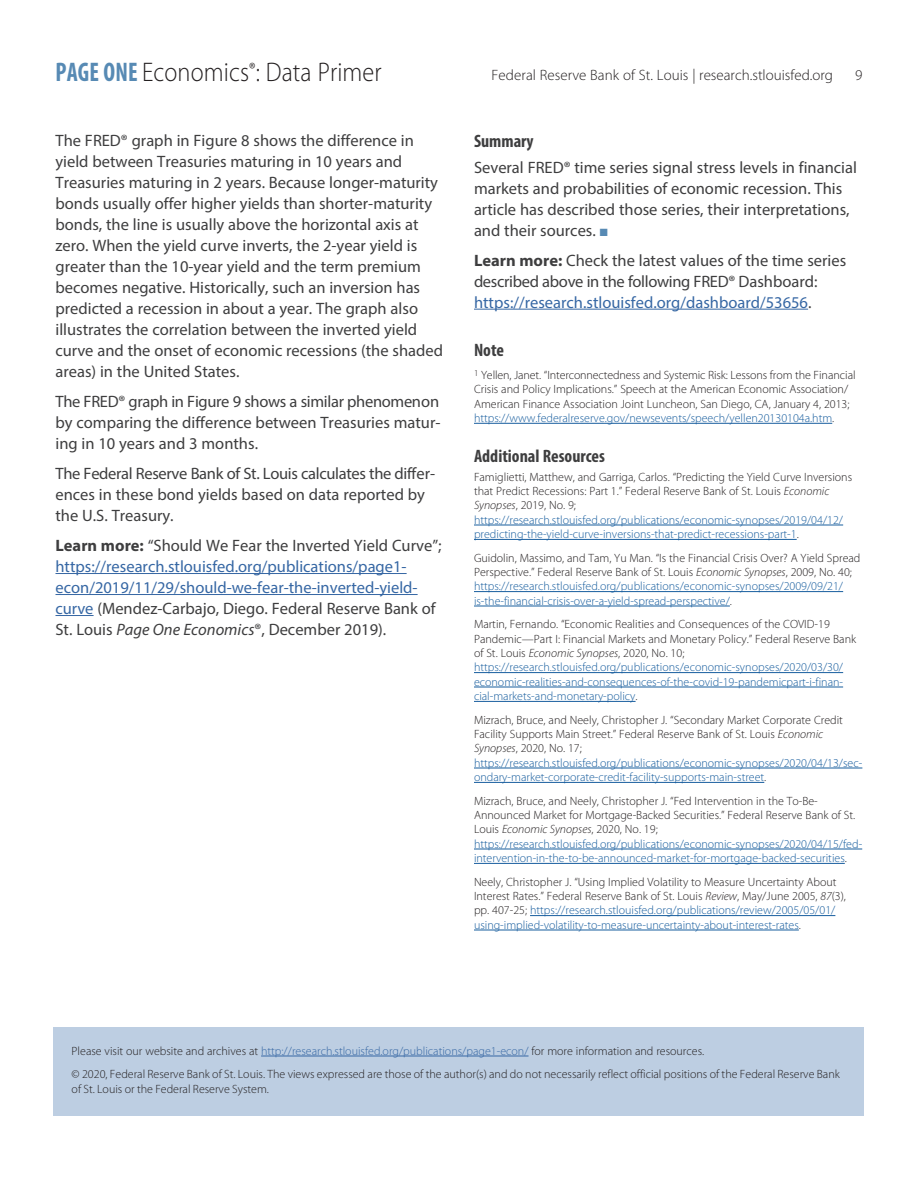
<style>
.page{position:relative;width:918px;height:1188px;background:#fff}
.page>*{position:absolute;margin:0;border:0;box-sizing:border-box;transform-origin:0 0}
.t1{font:300 27px "Myriad Pro";letter-spacing:.005em;color:#231f20;scale:.9 1}
.Section_Head_NEW{font:700 condensed 18px "Myriad Pro";color:#3e3e3f}
.Notes_and_Refs_Head{font:700 condensed 18px "Myriad Pro";color:#3e3e3f}
.Text{font:16.5px/21px "Myriad Pro";color:#3e3e3f}
.Text-2{font:16.5px/21px "Myriad Pro";color:#3667a4}
.t2{font:300 15px "Myriad Pro";letter-spacing:.005em;color:#231f20}
.Notes_and_Refs{font:300 12px/14.4px "Myriad Pro";color:#175d9e}
.Notes_and_Refs-2{font:300 12px/14.4px "Myriad Pro";color:#231f20}
.Author_Note{font:300 12px/14.4px "Myriad Pro";color:#231f20}
.Text-3{font:300 12px "Myriad Pro";color:#231f20}
.s1{font-weight:700;font-stretch:condensed;color:#578ab4}
.s2{font-weight:700;color:#3e3e3f}
.s3{color:#3e3e3f}
.s4{font-style:italic;color:#3e3e3f}
.s5{color:#578ab4}
.s6{font-weight:700}
.s7{color:#3667a4}
.s8{color:#175d9e}
.s9{color:#231f20}
.s10{font-style:italic;color:#231f20}
.s11{font-style:italic}
</style>
<div class="page">
<hr style="left:56px;top:573px;width:351px;height:1px;background:#3667a4">
<hr style="left:56px;top:594px;width:362px;height:1px;background:#3667a4">
<hr style="left:56px;top:615px;width:38px;height:1px;background:#3667a4">
<hr style="left:474px;top:309px;width:334px;height:1px;background:#3667a4">
<hr style="left:474px;top:423px;width:358px;height:1px;background:#175d9e">
<hr style="left:474px;top:525px;width:369px;height:1px;background:#175d9e">
<hr style="left:474px;top:539px;width:323px;height:1px;background:#175d9e">
<hr style="left:474px;top:591px;width:369px;height:1px;background:#175d9e">
<hr style="left:474px;top:606px;width:256px;height:1px;background:#175d9e">
<hr style="left:474px;top:672px;width:369px;height:1px;background:#175d9e">
<hr style="left:474px;top:687px;width:369px;height:1px;background:#175d9e">
<hr style="left:474px;top:701px;width:162px;height:1px;background:#175d9e">
<hr style="left:474px;top:768px;width:388px;height:1px;background:#175d9e">
<hr style="left:474px;top:782px;width:290px;height:1px;background:#175d9e">
<hr style="left:474px;top:849px;width:388px;height:1px;background:#175d9e">
<hr style="left:474px;top:863px;width:371px;height:1px;background:#175d9e">
<hr style="left:530px;top:915px;width:305px;height:1px;background:#175d9e">
<hr style="left:474px;top:930px;width:325px;height:1px;background:#175d9e">
<div style="left:54px;top:1028px;width:810px;height:88px;background:#bdcee2"></div>
<hr style="left:261px;top:1056px;width:268px;height:1px;background:#3667a4">
<p class="t1" style="left:56px;top:57px;width:364px"><span class="s1">PAGE ONE</span> Economics<sup>®</sup>: Data Primer</p>
<p class="t2" style="left:492px;top:67px;width:343px">Federal Reserve Bank of St. Louis | research.stlouisfed.org</p>
<p class="t2" style="left:855px;top:67px;width:9px">9</p>
<p class="Text" style="left:56px;top:130px;width:389px">The FRED® graph in Figure 8 shows the difference in yield between Treasuries maturing in 10 years and Treasuries maturing in 2 years. Because longer-maturity bonds usually offer higher yields than shorter-maturity bonds, the line is usually above the horizontal axis at zero. When the yield curve inverts, the 2-year yield is greater than the 10-year yield and the term premium becomes negative. Historically, such an inversion has predicted a recession in about a year. The graph also illustrates the correlation between the inverted yield curve and the onset of economic recessions (the shaded areas) in the United States.</p>
<p class="Text" style="left:56px;top:391px;width:387px;text-align:justify">The FRED® graph in Figure 9 shows a similar phenomenon by comparing the difference between Treasuries matur&shy;ing in 10 years and 3 months.</p>
<p class="Text" style="left:56px;top:463px;width:381px">The Federal Reserve Bank of St. Louis calculates the differ&shy;ences in these bond yields based on data reported by the U.S. Treasury.</p>
<p class="Text-2" style="left:56px;top:535px;width:388px"><span class="s2">Learn more:</span> <span class="s3">“Should We Fear the Inverted Yield Curve”; </span>https://research.stlouisfed.org/publications/page1- econ/2019/11/29/should-we-fear-the-inverted-yield&shy;curve <span class="s3">(Mendez-Carbajo, Diego. Federal Reserve Bank of St. Louis</span> <span class="s4">Page One Economics</span><span class="s3">®, December 2019).</span></p>
<p class="Section_Head_NEW" style="left:474px;top:130px;width:61px">Summary</p>
<p class="Text" style="left:474px;top:156px;width:384px">Several FRED® time series signal stress levels in financial markets and probabilities of economic recession. This article has described those series, their interpretations, and their sources. <span class="s5">■</span></p>
<p class="Text" style="left:474px;top:249px;width:374px"><span class="s6">Learn more:</span> Check the latest values of the time series described above in the following FRED® Dashboard: <span class="s7">https://research.stlouisfed.org/dashboard/53656</span>.</p>
<p class="Notes_and_Refs_Head" style="left:474px;top:338px;width:32px">Note</p>
<p class="Notes_and_Refs-2" style="left:474px;top:368px;width:383px"><sup>1</sup> Yellen, Janet. “Interconnectedness and Systemic Risk: Lessons from the Financial Crisis and Policy Implications.” Speech at the American Economic Association/ American Finance Association Joint Luncheon, San Diego, CA, January 4, 2013; <span class="s8">https://www.federalreserve.gov/newsevents/speech/yellen20130104a.htm</span>.</p>
<p class="Section_Head_NEW" style="left:474px;top:444px;width:132px">Additional Resources</p>
<p class="Notes_and_Refs" style="left:474px;top:470px;width:380px"><span class="s9">Famiglietti, Matthew, and Garriga, Carlos. “Predicting the Yield Curve Inversions that Predict Recessions: Part 1.” Federal Reserve Bank of St. Louis</span> <span class="s10">Economic Synopses</span><span class="s9">, 2019, No. 9; </span>https://research.stlouisfed.org/publications/economic-synopses/2019/04/12/ predicting-the-yield-curve-inversions-that-predict-recessions-part-1<span class="s9">.</span></p>
<p class="Notes_and_Refs" style="left:474px;top:551px;width:388px"><span class="s9">Guidolin, Massimo, and Tam, Yu Man. “Is the Financial Crisis Over? A Yield Spread Perspective.” Federal Reserve Bank of St. Louis</span> <span class="s10">Economic Synopses</span><span class="s9">, 2009, No. 40; </span>https://research.stlouisfed.org/publications/economic-synopses/2009/09/21/ is-the-financial-crisis-over-a-yield-spread-perspective/<span class="s9">.</span></p>
<p class="Notes_and_Refs" style="left:474px;top:617px;width:384px"><span class="s9">Martin, Fernando. “Economic Realities and Consequences of the COVID-19<br>Pandemic—Part I: Financial Markets and Monetary Policy.” Federal Reserve Bank of St. Louis</span> <span class="s10">Economic Synopses</span><span class="s9">, 2020, No. 10; </span>https://research.stlouisfed.org/publications/economic-synopses/2020/03/30/ economic-realities-and-consequences-of-the-covid-19-pandemicpart-i-finan&shy;cial-markets-and-monetary-policy<span class="s9">.</span></p>
<p class="Notes_and_Refs" style="left:474px;top:713px;width:390px"><span class="s9">Mizrach, Bruce, and Neely, Christopher J. “Secondary Market Corporate Credit Facility Supports Main Street.” Federal Reserve Bank of St. Louis</span> <span class="s10">Economic Synopses</span><span class="s9">, 2020, No. 17; </span>https://research.stlouisfed.org/publications/economic-synopses/2020/04/13/sec&shy;ondary-market-corporate-credit-facility-supports-main-street<span class="s9">.</span></p>
<p class="Notes_and_Refs" style="left:474px;top:794px;width:390px"><span class="s9">Mizrach, Bruce, and Neely, Christopher J. “Fed Intervention in the To-Be-Announced Market for Mortgage-Backed Securities.” Federal Reserve Bank of St.<br>Louis</span> <span class="s10">Economic Synopses</span><span class="s9">, 2020, No. 19; </span>https://research.stlouisfed.org/publications/economic-synopses/2020/04/15/fed&shy;intervention-in-the-to-be-announced-market-for-mortgage-backed-securities<span class="s9">.</span></p>
<p class="Notes_and_Refs-2" style="left:474px;top:875px;width:373px">Neely, Christopher J. “Using Implied Volatility to Measure Uncertainty About Interest Rates.” Federal Reserve Bank of St. Louis <span class="s11">Review</span>, May/June 2005, <span class="s11">87</span>(3), pp. 407-25; <span class="s8">https://research.stlouisfed.org/publications/review/2005/05/01/ using-implied-volatility-to-measure-uncertainty-about-interest-rates</span>.</p>
<p class="Text-3" style="left:72px;top:1044px;width:634px">Please visit our website and archives at <span class="s7">http://research.stlouisfed.org/publications/page1-econ/</span> for more information and resources.</p>
<p class="Author_Note" style="left:72px;top:1067px;width:770px">© 2020, Federal Reserve Bank of St. Louis. The views expressed are those of the author(s) and do not necessarily reflect official positions of the Federal Reserve Bank of St. Louis or the Federal Reserve System.</p>
</div>
